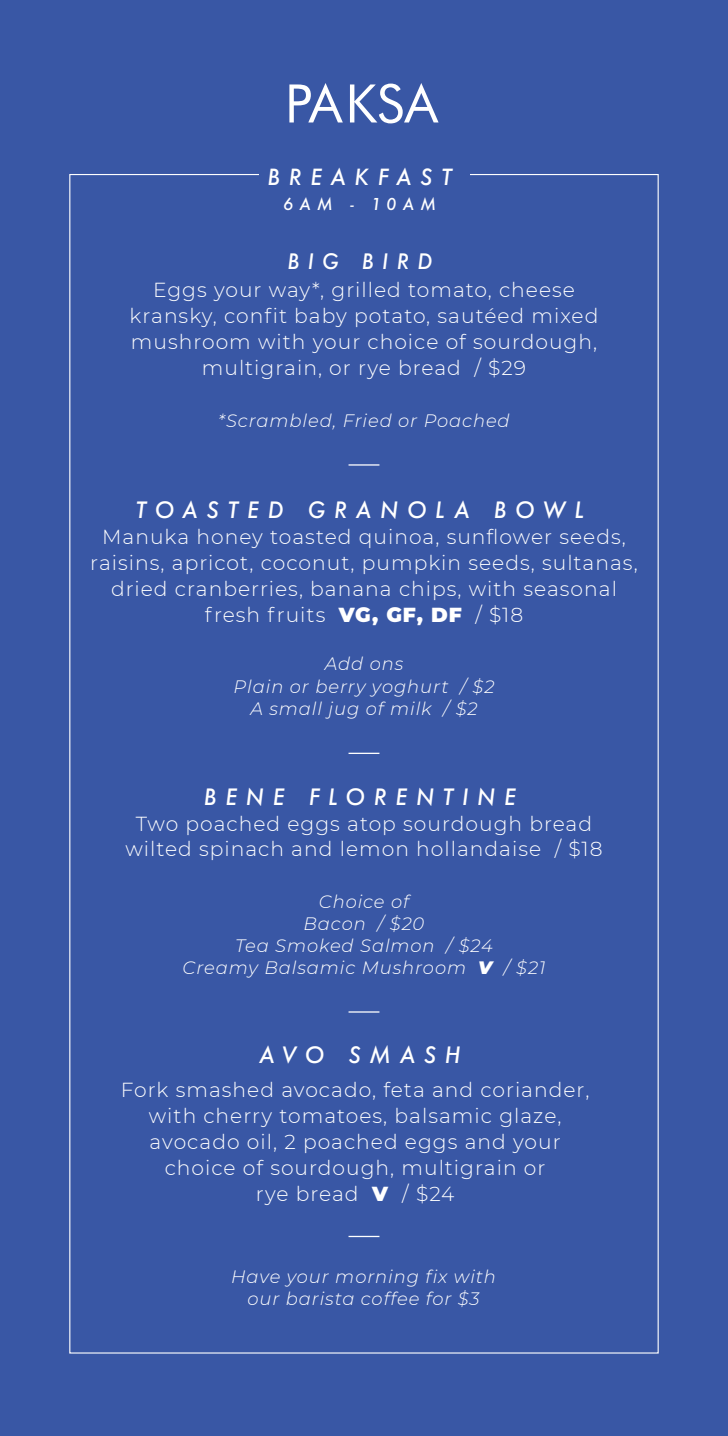
<style>
.page{position:relative;width:728px;height:1436px;background:#fff}
.page>*{position:absolute;margin:0;border:0;box-sizing:border-box;transform-origin:0 0}
.t1{font:italic 500 21.82px "Futura";letter-spacing:.4em;color:#fff}
.t2{font:italic 500 21.6px "Futura";letter-spacing:.4em;color:#fff}
.t3{font:italic 500 20.7px "Futura";letter-spacing:.4em;color:#fff}
.t4{font:300 20.25px/25.9px "Montserrat";letter-spacing:.05em;color:#fff;text-align:center}
.t5{font:italic 300 18px/22.5px "Montserrat";letter-spacing:.05em;color:#fff;text-align:center}
.t6{font:italic 500 15.97px "Futura";letter-spacing:.4em;color:#fff}
.s1{font-weight:900}
</style>
<div class="page">
<div style="left:0;top:0;width:727px;height:1435px;background:#3957a5"></div>
<svg style="left:289px;top:83px;width:53px;height:39px"></svg>
<svg style="left:350px;top:83px;width:88px;height:40px"></svg>
<hr style="left:348px;top:464px;width:31px;height:1px;background:#fff">
<hr style="left:348px;top:1011px;width:31px;height:1px;background:#fff">
<hr style="left:348px;top:752px;width:31px;height:1px;background:#fff">
<hr style="left:348px;top:1235px;width:31px;height:1px;background:#fff">
<p class="t2" style="left:267px;top:162px;width:186px">BREAKFAST</p>
<p class="t6" style="left:283px;top:193px;width:154px">6AM - 10AM</p>
<p class="t3" style="left:287px;top:247px;width:146px">BIG BIRD</p>
<p class="t4" style="left:129px;top:276px;width:470px">Eggs your way*, grilled tomato, cheese kransky, confit baby potato, sautéed mixed mushroom with your choice of sourdough, multigrain, or rye bread / $29</p>
<p class="t5" style="left:218px;top:408px;width:293px">*Scrambled, Fried or Poached</p>
<p class="t1" style="left:136px;top:494px;width:449px">TOASTED GRANOLA BOWL</p>
<p class="t4" style="left:90px;top:523px;width:548px">Manuka honey toasted quinoa, sunflower seeds, raisins, apricot, coconut, pumpkin seeds, sultanas, dried cranberries, banana chips, with seasonal fresh fruits <span class="s1">VG, GF, DF</span> / $18</p>
<p class="t5" style="left:233px;top:651px;width:262px">Add ons<br>Plain or berry yoghurt / $2<br>A small jug of milk / $2</p>
<p class="t1" style="left:204px;top:782px;width:313px">BENE FLORENTINE</p>
<p class="t4" style="left:125px;top:809px;width:478px">Two poached eggs atop sourdough bread wilted spinach and lemon hollandaise / $18</p>
<p class="t5" style="left:182px;top:890px;width:364px;line-height:21.8px">Choice of<br>Bacon / $20<br>Tea Smoked Salmon / $24<br>Creamy Balsamic Mushroom <span class="s1">V</span> / $21</p>
<p class="t1" style="left:259px;top:1039px;width:203px">AVO SMASH</p>
<p class="t4" style="left:121px;top:1076px;width:470px">Fork smashed avocado, feta and coriander, with cherry tomatoes, balsamic glaze, avocado oil, 2 poached eggs and your choice of sourdough, multigrain or<br>rye bread <span class="s1">V</span> / $24</p>
<p class="t5" style="left:231px;top:1264px;width:266px">Have your morning fix with our barista coffee for $3</p>
</div>
